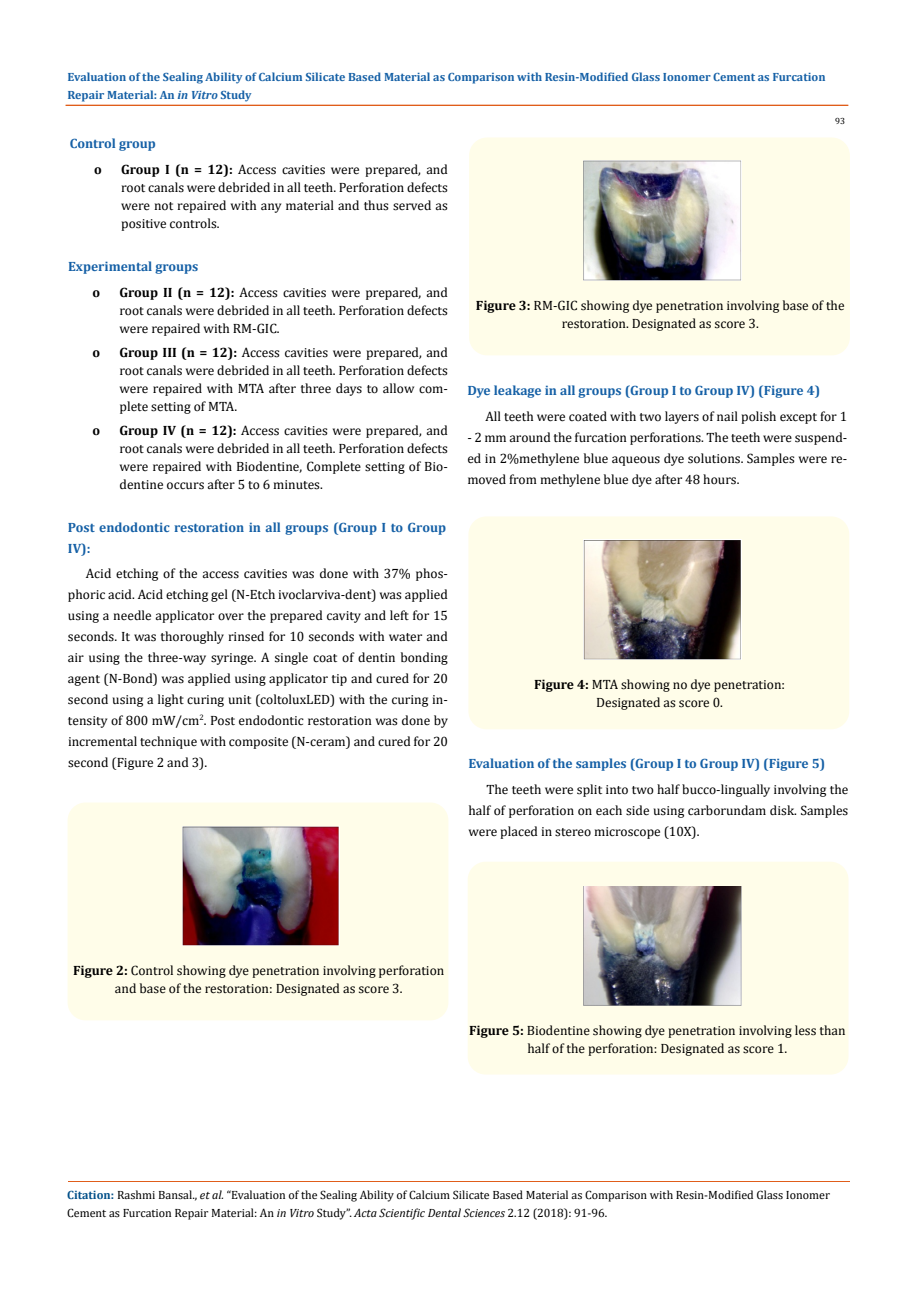
<style>
.page{position:relative;width:917px;height:1298px;background:#fff}
.page>*{position:absolute;margin:0;border:0;box-sizing:border-box;transform-origin:0 0}
.t1{font:13.5px/18px "Cambria";color:#000;text-align:justify}
.t2{font:700 13.5px/21px "Cambria";color:#1560a6}
.t3{font:700 13.5px "Cambria";color:#000}
.t4{font:12px/18px "Cambria";color:#000}
.t5{font:700 12px/18px "Cambria";color:#1560a6}
.t6{font:9px "Cambria";color:#000}
.s1{font-style:italic}
.s2{font-weight:700}
.s3{font-weight:700;color:#035089}
</style>
<div class="page">
<div style="left:68px;top:802px;width:380px;height:218px;background:#fffde9;border-radius:18px"></div>
<img style="left:182px;top:826px;width:157px;height:120px">
<div style="left:469px;top:137px;width:380px;height:218px;background:#fffde9;border-radius:18px"></div>
<img style="left:583px;top:161px;width:158px;height:120px">
<div style="left:468px;top:516px;width:381px;height:213px;background:#fffde9;border-radius:18px"></div>
<img style="left:583px;top:539px;width:158px;height:121px">
<div style="left:467px;top:861px;width:381px;height:213px;background:#fffde9;border-radius:18px"></div>
<img style="left:583px;top:886px;width:158px;height:119px">
<div style="left:66px;top:105px;width:782px;height:1px;border:1px solid #e05d1a"></div>
<hr style="left:68px;top:1180px;width:781px;height:1px;background:#e05d1a">
<p class="t5" style="left:68px;top:67px;width:759px">Evaluation of the Sealing Ability of Calcium Silicate Based Material as Comparison with Resin-Modified Glass Ionomer Cement as Furcation<br>Repair Material: An <span class="s1">in Vitro</span> Study</p>
<p class="t2" style="left:70px;top:132px;width:88px">Control group</p>
<p class="t3" style="left:94px;top:160px;width:9px">o</p>
<p class="t1" style="left:121px;top:160px;width:328px"><span class="s2">Group I (n = 12):</span> Access cavities were prepared, and root canals were debrided in all teeth. Perforation defects were not repaired with any material and thus served as positive controls.</p>
<p class="t6" style="left:835px;top:115px;width:11px">93</p>
<p class="t2" style="left:68px;top:255px;width:132px">Experimental groups</p>
<p class="t3" style="left:92px;top:283px;width:9px">o</p>
<p class="t1" style="left:119px;top:283px;width:330px"><span class="s2">Group II (n = 12):</span> Access cavities were prepared, and root canals were debrided in all teeth. Perforation defects were repaired with RM-GIC.</p>
<p class="t3" style="left:92px;top:343px;width:9px">o</p>
<p class="t1" style="left:119px;top:343px;width:330px"><span class="s2">Group III (n = 12):</span> Access cavities were prepared, and root canals were debrided in all teeth. Perforation defects were repaired with MTA after three days to allow com&shy;plete setting of MTA.</p>
<p class="t3" style="left:92px;top:421px;width:9px">o</p>
<p class="t1" style="left:119px;top:421px;width:330px"><span class="s2">Group IV (n = 12):</span> Access cavities were prepared, and root canals were debrided in all teeth. Perforation defects were repaired with Biodentine, Complete setting of Bio&shy;dentine occurs after 5 to 6 minutes.</p>
<p class="t2" style="left:68px;top:516px;width:379px">Post endodontic restoration in all groups (Group I to Group<br>IV):</p>
<p class="t1" style="left:68px;top:562px;width:381px;line-height:21px;text-indent:18px">Acid etching of the access cavities was done with 37% phos&shy;phoric acid. Acid etching gel (N-Etch ivoclarviva-dent) was applied using a needle applicator over the prepared cavity and left for 15 seconds. It was thoroughly rinsed for 10 seconds with water and air using the three-way syringe. A single coat of dentin bonding agent (N-Bond) was applied using applicator tip and cured for 20 second using a light curing unit (coltoluxLED) with the curing in&shy;tensity of 800 mW/cm<sup>2</sup>. Post endodontic restoration was done by incremental technique with composite (N-ceram) and cured for 20 second (Figure 2 and 3).</p>
<p class="t1" style="left:476px;top:297px;width:370px;text-align:center"><span class="s2">Figure 3:</span> RM-GIC showing dye penetration involving base of the restoration. Designated as score 3.</p>
<p class="t2" style="left:467px;top:379px;width:354px">Dye leakage in all groups (Group I to Group IV) (Figure 4)</p>
<p class="t1" style="left:485px;top:407px;width:363px">All teeth were coated with two layers of nail polish except for 1</p>
<p class="t1" style="left:467px;top:427px;width:381px;line-height:21px">- 2 mm around the furcation perforations. The teeth were suspend&shy;ed in 2%methylene blue aqueous dye solutions. Samples were re&shy;moved from methylene blue dye after 48 hours.</p>
<p class="t1" style="left:534px;top:675px;width:253px;text-align:center"><span class="s2">Figure 4:</span> MTA showing no dye penetration:<br>Designated as score 0.</p>
<p class="t2" style="left:468px;top:752px;width:358px">Evaluation of the samples (Group I to Group IV) (Figure 5)</p>
<p class="t1" style="left:468px;top:778px;width:381px;line-height:21px;text-indent:18px">The teeth were split into two half bucco-lingually involving the half of perforation on each side using carborundam disk. Samples were placed in stereo microscope (10X).</p>
<p class="t1" style="left:73px;top:961px;width:373px;text-align:center"><span class="s2">Figure 2:</span> Control showing dye penetration involving perforation and base of the restoration: Designated as score 3.</p>
<p class="t1" style="left:469px;top:1021px;width:378px;text-align:center"><span class="s2">Figure 5:</span> Biodentine showing dye penetration involving less than half of the perforation: Designated as score 1.</p>
<p class="t4" style="left:67px;top:1186px;width:764px"><span class="s3">Citation:</span> Rashmi Bansal., <span class="s1">et al.</span> “Evaluation of the Sealing Ability of Calcium Silicate Based Material as Comparison with Resin-Modified Glass Ionomer<br>Cement as Furcation Repair Material: An <span class="s1">in Vitro</span> Study”. <span class="s1">Acta Scientific Dental Sciences</span> 2.12 (2018): 91-96.</p>
</div>
